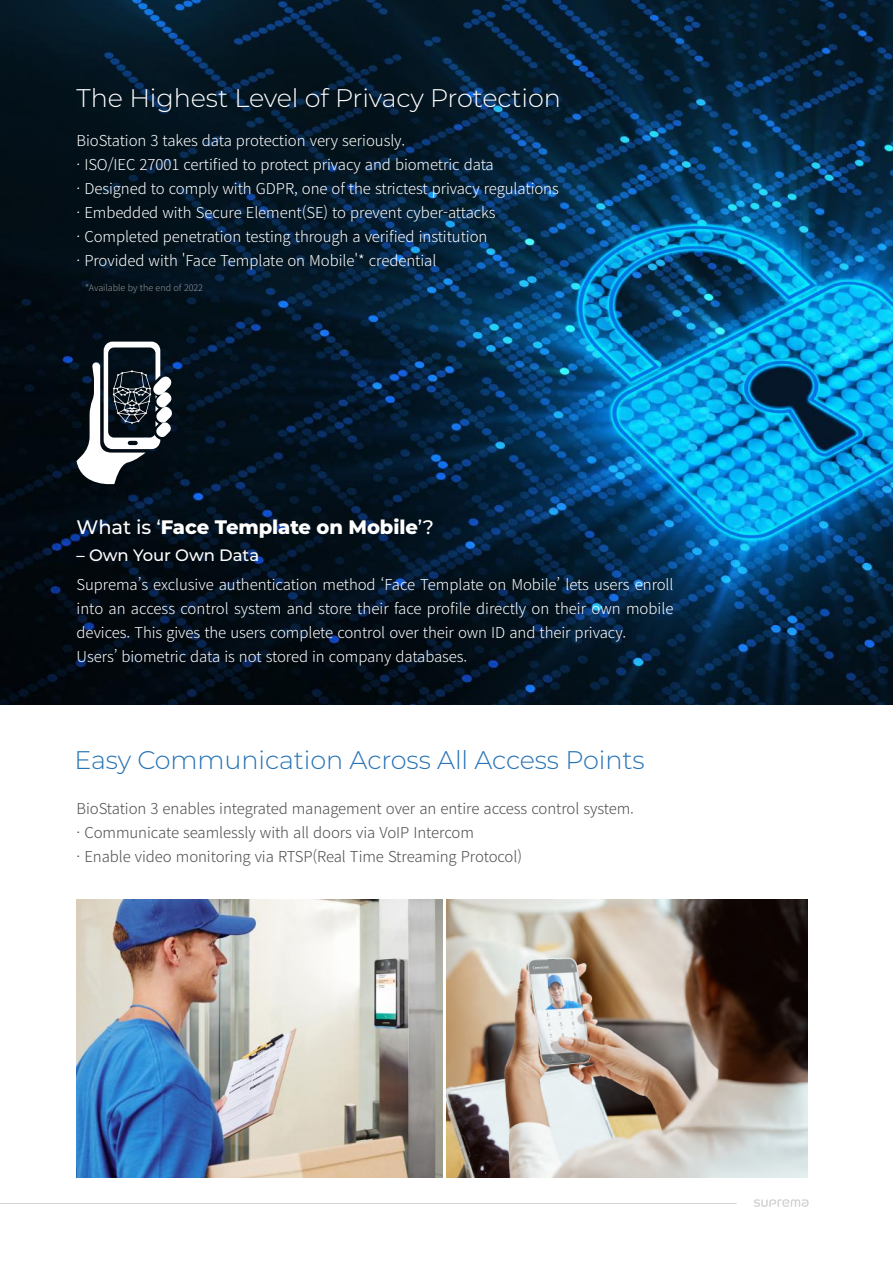
<style>
.page{position:relative;width:893px;height:1263px;background:#fff}
.page>*{position:absolute;margin:0;border:0;box-sizing:border-box;transform-origin:0 0}
.t1{font:300 25.5px "Montserrat";letter-spacing:-.005em;color:#2773b6}
.t2{font:300 25.5px "Montserrat";letter-spacing:-.005em;color:#fff}
.t3{font:800 19.5px "Montserrat";letter-spacing:-.005em;color:#fff}
.t4{font:500 16.5px "Montserrat";letter-spacing:-.005em;color:#fff}
.t5{font:300 15px/24px "Noto Sans CJ Kkr";letter-spacing:-.005em;color:#fff}
.t6{font:300 15px/24px "Noto Sans CJ Kkr";letter-spacing:-.005em;color:#4e4b4c}
.t7{font:300 9px "Noto Sans CJ Kkr";letter-spacing:-.005em;color:#969698}
.s1{font-weight:500}
</style>
<div class="page">
<img style="left:0;top:0;width:893px;height:704px">
<hr style="left:0;top:1203px;width:737px;height:1px;background:#d5d4d5">
<svg style="left:754px;top:1199px;width:55px;height:8px"></svg>
<img style="left:446px;top:899px;width:362px;height:279px">
<img style="left:77px;top:899px;width:365px;height:279px">
<svg style="left:77px;top:342px;width:95px;height:146px"></svg>
<h1 class="t2" style="left:77px;top:80px;width:486px">The Highest Level of Privacy Protection</h1>
<p class="t5" style="left:77px;top:129px;width:484px">BioStation 3 takes data protection very seriously.<br>· ISO/IEC 27001 certified to protect privacy and biometric data<br>· Designed to comply with GDPR, one of the strictest privacy regulations · Embedded with Secure Element(SE) to prevent cyber-attacks<br>· Completed penetration testing through a verified institution<br>· Provided with 'Face Template on Mobile'* credential</p>
<p class="t7" style="left:85px;top:283px;width:120px">*Available by the end of 2022</p>
<h2 class="t3" style="left:77px;top:513px;width:359px"><span class="s1">What is ‘</span>Face Template on Mobile<span class="s1">’?</span></h2>
<p class="t4" style="left:77px;top:544px;width:184px">– Own Your Own Data</p>
<p class="t5" style="left:77px;top:573px;width:598px">Suprema’s exclusive authentication method ‘Face Template on Mobile’ lets users enroll into an access control system and store their face profile directly on their own mobile devices. This gives the users complete control over their own ID and their privacy.<br>Users’ biometric data is not stored in company databases.</p>
<h1 class="t1" style="left:74px;top:743px;width:572px">Easy Communication Across All Access Points</h1>
<p class="t6" style="left:77px;top:797px;width:559px">BioStation 3 enables integrated management over an entire access control system. · Communicate seamlessly with all doors via VoIP Intercom<br>· Enable video monitoring via RTSP(Real Time Streaming Protocol)</p>
</div>
